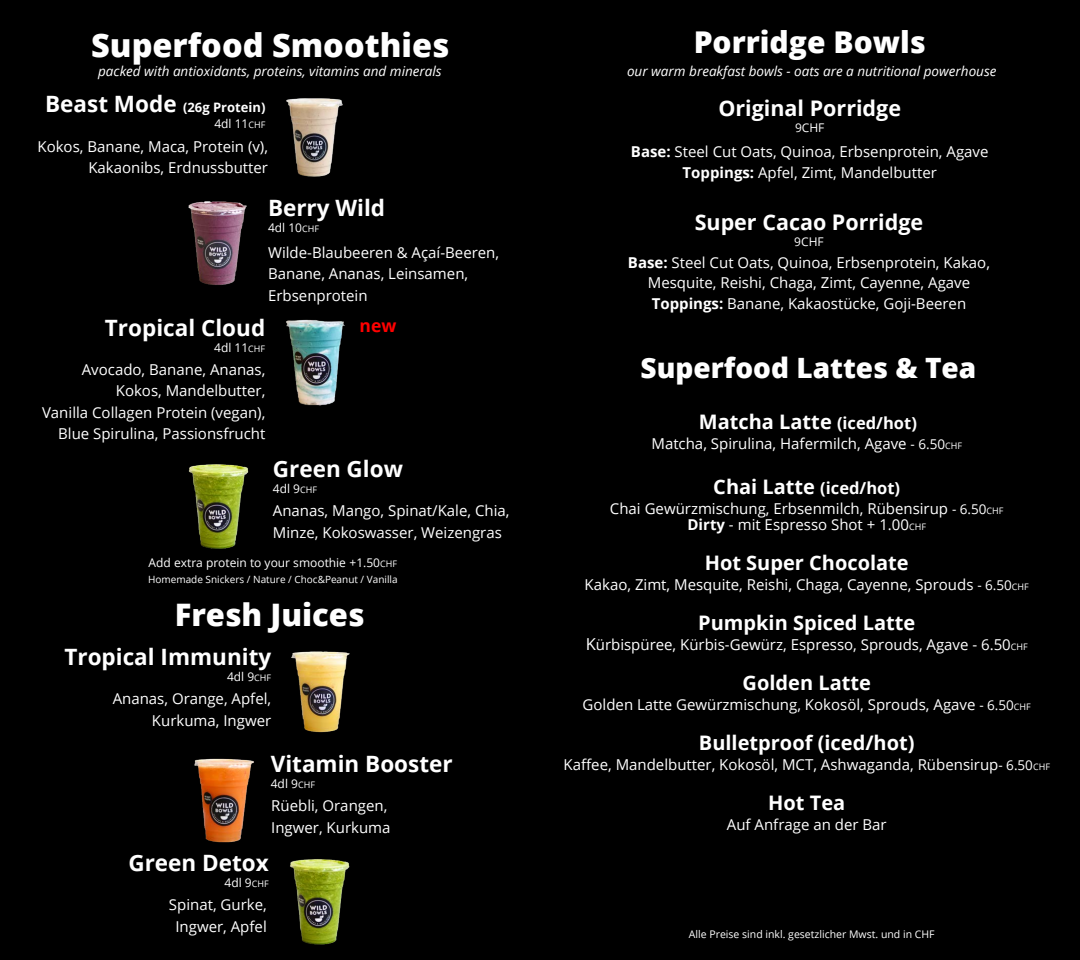
<style>
.page{position:relative;width:1080px;height:960px;background:#fff}
.page>*{position:absolute;margin:0;border:0;box-sizing:border-box;transform-origin:0 0}
.t1{font:800 32.5px "Open Sans";color:#fff}
.t2{font:800 31px "Open Sans";color:#fff}
.t3{font:800 30px "Open Sans";color:#fff}
.t4{font:800 28px "Open Sans";color:#fff}
.t5{font:700 22.5px "Open Sans";color:#fff}
.t6{font:700 21.5px "Open Sans";color:#fff}
.t7{font:700 20px "Open Sans";color:#fff}
.t8{font:700 17.5px "Open Sans";color:#f00}
.t9{font:700 16.5px "Open Sans";color:#fff}
.t10{font:15px/21.5px "Open Sans";color:#fff;text-align:center}
.t11{font:italic 13.5px "Open Sans";color:#fff}
.t12{font:700 13px "Open Sans";color:#fff}
.t13{font:12px "Open Sans";color:#fff}
.t14{font:10.5px "Open Sans";color:#fff}
.t15{font:10px "Open Sans";color:#fff}
.s1{font-size:22.5px}
.s2{font-size:9px}
.s3{font-weight:700}
.s4{font-size:16.5px}
.s5{font-size:13.5px}
.s6{font-size:20px}
</style>
<div class="page">
<div style="left:0;top:0;width:540px;height:960px;background:#000"></div>
<div style="left:539px;top:0;width:541px;height:960px;background:#000"></div>
<img style="left:286px;top:98px;width:57px;height:79px">
<img style="left:188px;top:201px;width:59px;height:84px">
<img style="left:188px;top:464px;width:61px;height:85px">
<img style="left:286px;top:319px;width:59px;height:87px">
<img style="left:290px;top:859px;width:60px;height:86px">
<img style="left:291px;top:651px;width:59px;height:82px">
<img style="left:194px;top:758px;width:60px;height:85px">
<h1 class="t1" style="left:91px;top:20px;width:360px">Superfood Smoothies</h1>
<p class="t11" style="left:98px;top:62px;width:345px">packed with antioxidants, proteins, vitamins and minerals</p>
<p class="t12" style="left:45px;top:98px;width:222px"><span class="s1">Beast Mode</span> (26g Protein)</p>
<p class="t13" style="left:214px;top:116px;width:53px">4dl 11<span class="s2">CHF</span></p>
<p class="t10" style="left:37px;top:135px;width:232px;text-align:right">Kokos, Banane, Maca, Protein (v),<br>Kakaonibs, Erdnussbutter</p>
<h3 class="t5" style="left:268px;top:192px;width:119px">Berry Wild</h3>
<p class="t13" style="left:268px;top:220px;width:53px">4dl 10<span class="s2">CHF</span></p>
<p class="t10" style="left:268px;top:241px;width:233px;text-align:left">Wilde-Blaubeeren &amp; Açaí-Beeren,<br>Banane, Ananas, Leinsamen,<br>Erbsenprotein</p>
<h3 class="t5" style="left:105px;top:312px;width:162px">Tropical Cloud</h3>
<p class="t13" style="left:214px;top:339px;width:53px">4dl 11<span class="s2">CHF</span></p>
<p class="t10" style="left:42px;top:358px;width:225px;text-align:right">Avocado, Banane, Ananas,<br>Kokos, Mandelbutter,<br>Vanilla Collagen Protein (vegan),<br>Blue Spirulina, Passionsfrucht</p>
<p class="t8" style="left:360px;top:313px;width:38px">new</p>
<h3 class="t5" style="left:273px;top:453px;width:132px">Green Glow</h3>
<p class="t13" style="left:273px;top:480px;width:46px">4dl 9<span class="s2">CHF</span></p>
<p class="t10" style="left:273px;top:500px;width:238px;text-align:left">Ananas, Mango, Spinat/Kale, Chia,<br>Minze, Kokoswasser, Weizengras</p>
<p class="t13" style="left:149px;top:554px;width:250px">Add extra protein to your smoothie +1.50<span class="s2">CHF</span></p>
<p class="t15" style="left:148px;top:573px;width:251px">Homemade Snickers / Nature / Choc&amp;Peanut / Vanilla</p>
<h2 class="t2" style="left:175px;top:591px;width:191px">Fresh Juices</h2>
<h3 class="t5" style="left:64px;top:641px;width:208px">Tropical Immunity</h3>
<p class="t13" style="left:227px;top:668px;width:46px">4dl 9<span class="s2">CHF</span></p>
<p class="t10" style="left:113px;top:688px;width:160px;text-align:right">Ananas, Orange, Apfel,<br>Kurkuma, Ingwer</p>
<h3 class="t5" style="left:271px;top:748px;width:183px">Vitamin Booster</h3>
<p class="t13" style="left:271px;top:775px;width:46px">4dl 9<span class="s2">CHF</span></p>
<p class="t10" style="left:271px;top:794px;width:121px;line-height:21.8px;text-align:left">Rüebli, Orangen,<br>Ingwer, Kurkuma</p>
<h3 class="t5" style="left:128px;top:847px;width:142px">Green Detox</h3>
<p class="t13" style="left:225px;top:874px;width:46px">4dl 9<span class="s2">CHF</span></p>
<p class="t10" style="left:169px;top:894px;width:99px">Spinat, Gurke,<br>Ingwer, Apfel</p>
<h3 class="t3" style="left:694px;top:20px;width:234px">Porridge Bowls</h3>
<h3 class="t6" style="left:718px;top:93px;width:184px">Original Porridge</h3>
<p class="t13" style="left:795px;top:120px;width:31px">9CHF</p>
<p class="t10" style="left:631px;top:140px;width:359px"><span class="s3">Base:</span> Steel Cut Oats, Quinoa, Erbsenprotein, Agave<br><span class="s3">Toppings:</span> Apfel, Zimt, Mandelbutter</p>
<p class="t11" style="left:627px;top:62px;width:371px">our warm breakfast bowls - oats are a nutritional powerhouse</p>
<h3 class="t6" style="left:695px;top:207px;width:230px">Super Cacao Porridge</h3>
<p class="t13" style="left:794px;top:234px;width:31px">9CHF</p>
<p class="t10" style="left:628px;top:252px;width:364px;line-height:20px"><span class="s3">Base:</span> Steel Cut Oats, Quinoa, Erbsenprotein, Kakao,<br>Mesquite, Reishi, Chaga, Zimt, Cayenne, Agave</p>
<p class="t10" style="left:652px;top:293px;width:316px"><span class="s3">Toppings:</span> Banane, Kakaostücke, Goji-Beeren</p>
<h3 class="t4" style="left:641px;top:347px;width:337px">Superfood Lattes &amp; Tea</h3>
<h3 class="t7" style="left:699px;top:407px;width:220px">Matcha Latte <span class="s4">(iced/hot)</span></h3>
<p class="t10" style="left:651px;top:432px;width:312px">Matcha, Spirulina, Hafermilch, Agave <span class="s5">- 6.50</span><span class="s2">CHF</span></p>
<p class="t9" style="left:713px;top:476px;width:188px"><span class="s6">Chai Latte</span> (iced/hot)</p>
<p class="t10" style="left:610px;top:500px;width:395px;line-height:16px">Chai Gewürzmischung, Erbsenmilch, Rübensirup <span class="s5">- 6.50</span><span class="s2">CHF<br></span><span class="s3">Dirty</span> - mit Espresso Shot + 1.00<span class="s2">CHF</span></p>
<h3 class="t7" style="left:705px;top:548px;width:206px">Hot Super Chocolate</h3>
<p class="t10" style="left:585px;top:573px;width:446px">Kakao, Zimt, Mesquite, Reishi, Chaga, Cayenne, Sprouds <span class="s5">- 6.50</span><span class="s2">CHF</span></p>
<h3 class="t7" style="left:698px;top:608px;width:219px">Pumpkin Spiced Latte</h3>
<p class="t10" style="left:586px;top:633px;width:444px"><span class="s4">K</span>ürbispüree, Kürbis-Gewürz, Espresso, Sprouds, Agave - 6.50<span class="s2">CHF</span></p>
<h3 class="t7" style="left:743px;top:668px;width:130px">Golden Latte</h3>
<p class="t10" style="left:583px;top:693px;width:450px">Golden Latte Gewürzmischung, Kokosöl, Sprouds, Agave <span class="s5">- 6.50</span><span class="s2">CHF</span></p>
<h3 class="t7" style="left:699px;top:728px;width:217px">Bulletproof (iced/hot)</h3>
<p class="t10" style="left:564px;top:753px;width:488px">Kaffee, Mandelbutter, Kokosöl, MCT, Ashwaganda, Rübensirup<span class="s5">- 6.50</span><span class="s2">CHF</span></p>
<h3 class="t7" style="left:768px;top:788px;width:79px">Hot Tea</h3>
<p class="t10" style="left:727px;top:813px;width:161px">Auf Anfrage an der Bar</p>
<p class="t14" style="left:689px;top:927px;width:247px">Alle Preise sind inkl. gesetzlicher Mwst. und in CHF</p>
</div>
